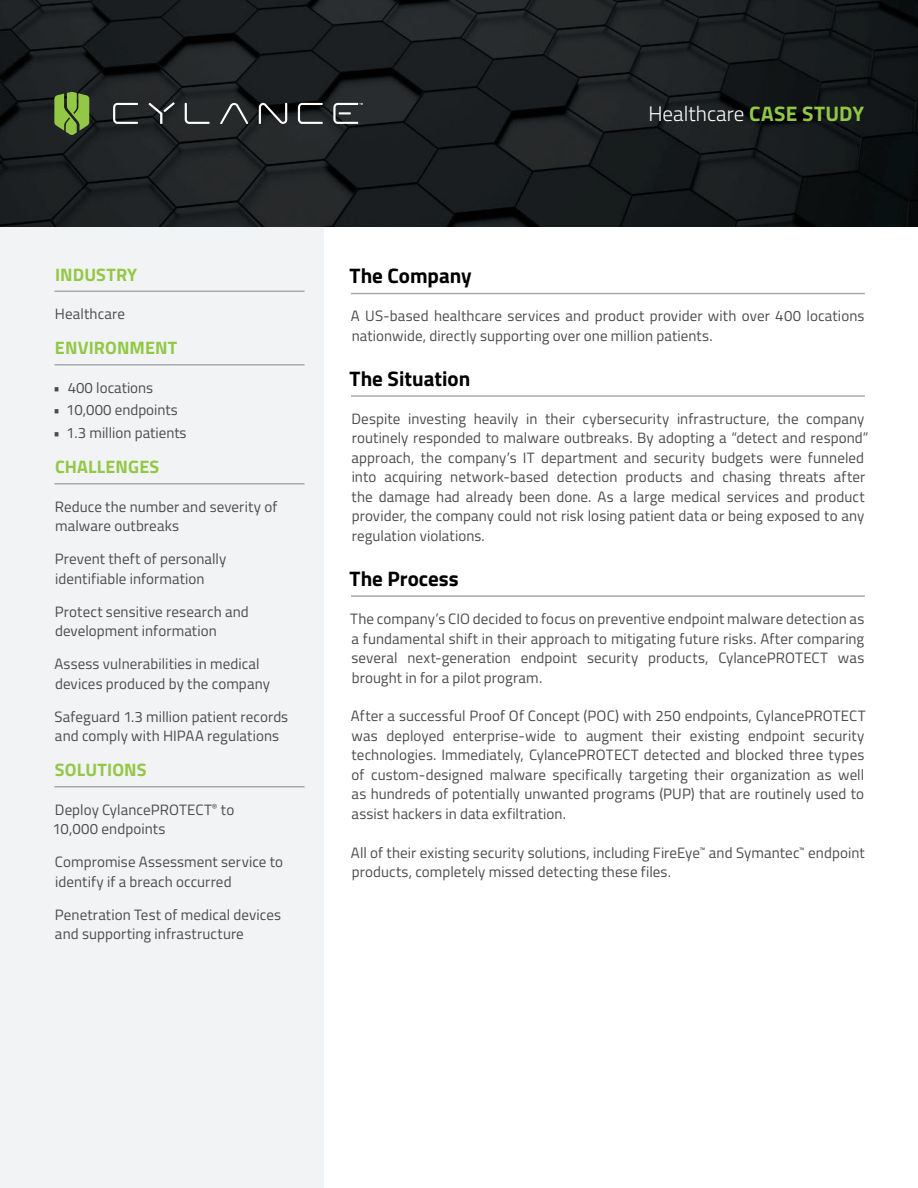
<style>
.page{position:relative;width:918px;height:1188px;background:#fff}
.page>*{position:absolute;margin:0;border:0;box-sizing:border-box;transform-origin:0 0}
.heads{font:700 21px "Titillium";color:#000}
.t1{font:300 21px "Titillium";color:#fff}
.green_sidebar_head{font:700 18px "Titillium";letter-spacing:.005em;color:#92c846}
.BdyCpy{font:15px/19.5px "Titillium";letter-spacing:.005em;color:#4b4c4d}
.sidebar_copy{font:15px/19.5px "Titillium";letter-spacing:.005em;color:#4b4c4d}
.s1{font-weight:700;color:#92c846}
</style>
<div class="page">
<div style="left:0;top:206px;width:324px;height:982px;background:#f2f3f4"></div>
<img style="left:0;top:0;width:918px;height:227px">
<svg style="left:259px;top:103px;width:28px;height:21px"></svg>
<svg style="left:113px;top:103px;width:25px;height:21px"></svg>
<svg style="left:185px;top:103px;width:25px;height:21px"></svg>
<svg style="left:298px;top:103px;width:25px;height:21px"></svg>
<svg style="left:54px;top:92px;width:35px;height:43px;background:#70983b"></svg>
<svg style="left:148px;top:102px;width:27px;height:22px"></svg>
<svg style="left:220px;top:103px;width:28px;height:21px"></svg>
<svg style="left:333px;top:103px;width:30px;height:21px"></svg>
<hr style="left:54px;top:291px;width:251px;height:1px;background:#a8a9ad">
<hr style="left:54px;top:364px;width:251px;height:2px;background:#a8a9ad">
<hr style="left:54px;top:483px;width:251px;height:1px;background:#a8a9ad">
<hr style="left:54px;top:786px;width:251px;height:2px;background:#a8a9ad">
<hr style="left:351px;top:293px;width:514px;height:1px;background:#a8a9ad">
<hr style="left:351px;top:395px;width:514px;height:2px;background:#a8a9ad">
<hr style="left:351px;top:595px;width:514px;height:2px;background:#a8a9ad">
<p class="green_sidebar_head" style="left:55px;top:261px;width:84px">INDUSTRY</p>
<p class="sidebar_copy" style="left:55px;top:303px;width:72px">Healthcare</p>
<p class="green_sidebar_head" style="left:55px;top:334px;width:124px">ENVIRONMENT</p>
<p class="BdyCpy" style="left:53px;top:377px;width:102px">• 400 locations</p>
<p class="BdyCpy" style="left:53px;top:400px;width:126px">• 10,000 endpoints</p>
<p class="BdyCpy" style="left:53px;top:422px;width:135px">• 1.3 million patients</p>
<p class="green_sidebar_head" style="left:55px;top:453px;width:106px">CHALLENGES</p>
<p class="sidebar_copy" style="left:55px;top:496px;width:224px">Reduce the number and severity of malware outbreaks</p>
<p class="sidebar_copy" style="left:55px;top:548px;width:173px">Prevent theft of personally identifiable information</p>
<p class="sidebar_copy" style="left:55px;top:601px;width:195px">Protect sensitive research and development information</p>
<p class="sidebar_copy" style="left:54px;top:653px;width:217px">Assess vulnerabilities in medical devices produced by the company</p>
<p class="sidebar_copy" style="left:54px;top:706px;width:235px">Safeguard 1.3 million patient records and comply with HIPAA regulations</p>
<p class="green_sidebar_head" style="left:55px;top:756px;width:93px">SOLUTIONS</p>
<p class="sidebar_copy" style="left:53px;top:799px;width:183px">Deploy CylancePROTECT<sup>®</sup> to<br>10,000 endpoints</p>
<p class="sidebar_copy" style="left:55px;top:851px;width:230px">Compromise Assessment service to identify if a breach occurred</p>
<p class="sidebar_copy" style="left:55px;top:904px;width:228px">Penetration Test of medical devices and supporting infrastructure</p>
<p class="t1" style="left:649px;top:99px;width:217px">Healthcare <span class="s1">CASE STUDY</span></p>
<p class="heads" style="left:350px;top:260px;width:124px">The Company</p>
<p class="BdyCpy" style="left:351px;top:306px;width:515px">A US-based healthcare services and product provider with over 400 locations nationwide, directly supporting over one million patients.</p>
<p class="heads" style="left:350px;top:362px;width:122px">The Situation</p>
<p class="BdyCpy" style="left:352px;top:408px;width:519px">Despite investing heavily in their cybersecurity infrastructure, the company routinely responded to malware outbreaks. By adopting a “detect and respond” approach, the company’s IT department and security budgets were funneled into acquiring network-based detection products and chasing threats after the damage had already been done. As a large medical services and product provider, the company could not risk losing patient data or being exposed to any regulation violations.</p>
<p class="heads" style="left:350px;top:562px;width:111px">The Process</p>
<p class="BdyCpy" style="left:350px;top:608px;width:516px;text-align:justify">The company’s CIO decided to focus on preventive endpoint malware detection as a fundamental shift in their approach to mitigating future risks. After comparing several next-generation endpoint security products, CylancePROTECT was brought in for a pilot program.</p>
<p class="BdyCpy" style="left:351px;top:706px;width:516px;text-align:justify">After a successful Proof Of Concept (POC) with 250 endpoints, CylancePROTECT was deployed enterprise-wide to augment their existing endpoint security technologies. Immediately, CylancePROTECT detected and blocked three types of custom-designed malware specifically targeting their organization as well as hundreds of potentially unwanted programs (PUP) that are routinely used to assist hackers in data exfiltration.</p>
<p class="BdyCpy" style="left:351px;top:842px;width:515px">All of their existing security solutions, including FireEye<sup>™</sup> and Symantec<sup>™</sup> endpoint products, completely missed detecting these files.</p>
</div>
